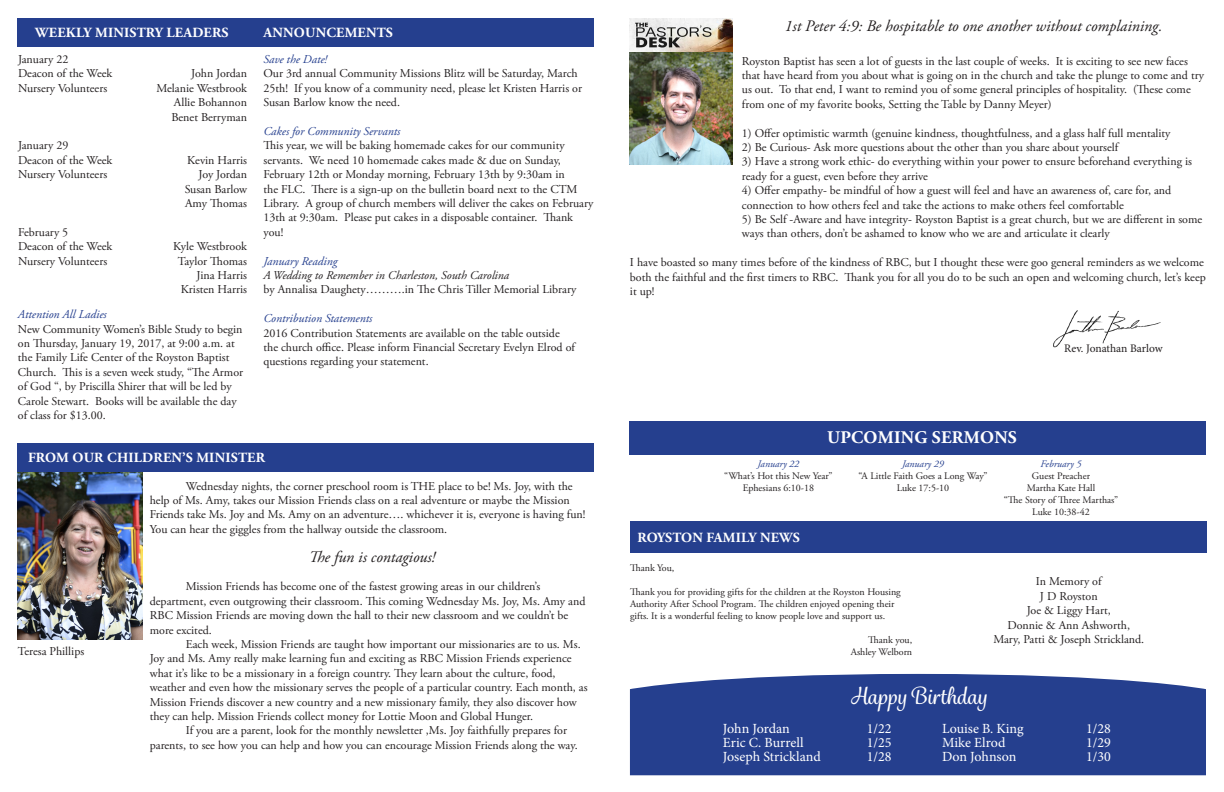
<style>
.page{position:relative;width:1224px;height:792px;background:#fff}
.page>*{position:absolute;margin:0;border:0;box-sizing:border-box;transform-origin:0 0}
.t1{font:500 23px "Grafolita Script";color:#fff}
.t2{font:700 17.7px "Adobe Garamond Pro";letter-spacing:.015em;color:#fff}
.t3{font:italic 16px "Adobe Garamond Pro";color:#231f20}
.t4{font:14px "Minion Pro";color:#fff}
.t5{font:700 14px "Adobe Garamond Pro";letter-spacing:.015em;color:#fff}
.t6{font:12px/14.4px "Adobe Garamond Pro";color:#231f20}
.t7{font:italic 12px "Adobe Garamond Pro";color:#253f8e}
.t8{font:11.5px "Minion Pro";letter-spacing:-.005em;color:#231f20}
.t9{font:10px/12px "Adobe Garamond Pro";color:#231f20}
.t10{font:italic 10px "Adobe Garamond Pro";color:#253f8e}
.s1{font-style:italic}
</style>
<div class="page">
<div style="left:18px;top:18px;width:576px;height:29px;background:#253f8e"></div>
<div style="left:18px;top:443px;width:576px;height:29px;background:#253f8e"></div>
<div style="left:630px;top:674px;width:576px;height:101px;background:#253f8e"></div>
<img style="left:630px;top:18px;width:103px;height:146px">
<div style="left:629px;top:421px;width:577px;height:34px;background:#253f8e"></div>
<div style="left:630px;top:521px;width:576px;height:31px;background:#253f8e"></div>
<img style="left:18px;top:472px;width:125px;height:167px">
<img style="left:1053px;top:310px;width:108px;height:38px">
<p class="t5" style="left:35px;top:24px;width:195px">WEEKLY MINISTRY LEADERS</p>
<p class="t5" style="left:264px;top:24px;width:131px">ANNOUNCEMENTS</p>
<p class="t6" style="left:18px;top:52px;width:52px">January 22</p>
<p class="t6" style="left:18px;top:67px;width:96px">Deacon of the Week</p>
<p class="t6" style="left:18px;top:81px;width:91px">Nursery Volunteers</p>
<p class="t6" style="left:18px;top:139px;width:52px">January 29</p>
<p class="t6" style="left:18px;top:153px;width:96px">Deacon of the Week</p>
<p class="t6" style="left:18px;top:168px;width:91px">Nursery Volunteers</p>
<p class="t6" style="left:18px;top:225px;width:52px">February 5</p>
<p class="t6" style="left:18px;top:240px;width:96px">Deacon of the Week</p>
<p class="t6" style="left:18px;top:254px;width:91px">Nursery Volunteers</p>
<p class="t6" style="left:191px;top:67px;width:57px">John Jordan</p>
<p class="t6" style="left:157px;top:81px;width:92px">Melanie Westbrook</p>
<p class="t6" style="left:174px;top:96px;width:75px">Allie Bohannon</p>
<p class="t6" style="left:171px;top:110px;width:77px">Benet Berryman</p>
<p class="t6" style="left:187px;top:153px;width:61px">Kevin Harris</p>
<p class="t6" style="left:199px;top:168px;width:50px">Joy Jordan</p>
<p class="t6" style="left:185px;top:182px;width:64px">Susan Barlow</p>
<p class="t6" style="left:185px;top:196px;width:63px">Amy Thomas</p>
<p class="t6" style="left:173px;top:240px;width:75px">Kyle Westbrook</p>
<p class="t6" style="left:178px;top:254px;width:71px">Taylor Thomas</p>
<p class="t6" style="left:197px;top:268px;width:52px">Jina Harris</p>
<p class="t6" style="left:181px;top:283px;width:68px">Kristen Harris</p>
<p class="t7" style="left:18px;top:307px;width:90px">Attention All Ladies</p>
<p class="t6" style="left:18px;top:322px;width:227px">New Community Women’s Bible Study to begin on Thursday, January 19, 2017, at 9:00 a.m. at the Family Life Center of the Royston Baptist Church. This is a seven week study, “The Armor of God “, by Priscilla Shirer that will be led by Carole Stewart. Books will be available the day of class for $13.00.</p>
<p class="t7" style="left:264px;top:52px;width:65px">Save the Date!</p>
<p class="t6" style="left:264px;top:67px;width:320px">Our 3rd annual Community Missions Blitz will be Saturday, March<br>25th! If you know of a community need, please let Kristen Harris or<br>Susan Barlow know the need.</p>
<p class="t7" style="left:264px;top:124px;width:138px">Cakes for Community Servants</p>
<p class="t6" style="left:264px;top:139px;width:332px">This year, we will be baking homemade cakes for our community servants. We need 10 homemade cakes made &amp; due on Sunday, February 12th or Monday morning, February 13th by 9:30am in<br>the FLC. There is a sign-up on the bulletin board next to the CTM Library. A group of church members will deliver the cakes on February 13th at 9:30am. Please put cakes in a disposable container. Thank you!</p>
<p class="t7" style="left:264px;top:254px;width:75px">January Reading</p>
<p class="t6" style="left:264px;top:268px;width:314px"><span class="s1">A Wedding to Remember in Charleston, South Carolina<br></span>by Annalisa Daughety……….in The Chris Tiller Memorial Library</p>
<p class="t7" style="left:264px;top:311px;width:110px">Contribution Statements</p>
<p class="t6" style="left:264px;top:326px;width:313px">2016 Contribution Statements are available on the table outside the church office. Please inform Financial Secretary Evelyn Elrod of questions regarding your statement.</p>
<p class="t3" style="left:784px;top:16px;width:379px">1st Peter 4:9: Be hospitable to one another without complaining.</p>
<p class="t6" style="left:742px;top:54px;width:464px">Royston Baptist has seen a lot of guests in the last couple of weeks. It is exciting to see new faces that have heard from you about what is going on in the church and take the plunge to come and try us out. To that end, I want to remind you of some general principles of hospitality. (These come from one of my favorite books, Setting the Table by Danny Meyer)</p>
<p class="t6" style="left:742px;top:126px;width:430px">1) Offer optimistic warmth (genuine kindness, thoughtfulness, and a glass half full mentality</p>
<p class="t6" style="left:742px;top:140px;width:378px">2) Be Curious- Ask more questions about the other than you share about yourself</p>
<p class="t6" style="left:742px;top:155px;width:452px">3) Have a strong work ethic- do everything within your power to ensure beforehand everything is ready for a guest, even before they arrive</p>
<p class="t6" style="left:742px;top:184px;width:431px">4) Offer empathy- be mindful of how a guest will feel and have an awareness of, care for, and connection to how others feel and take the actions to make others feel comfortable</p>
<p class="t6" style="left:742px;top:212px;width:462px">5) Be Self -Aware and have integrity- Royston Baptist is a great church, but we are different in some ways than others, don’t be ashamed to know who we are and articulate it clearly</p>
<p class="t6" style="left:630px;top:256px;width:577px">I have boasted so many times before of the kindness of RBC, but I thought these were goo general reminders as we welcome both the faithful and the first timers to RBC. Thank you for all you do to be such an open and welcoming church, let’s keep it up!</p>
<p class="t2" style="left:827px;top:428px;width:191px">UPCOMING SERMONS</p>
<p class="t8" style="left:1064px;top:340px;width:100px">Rev. Jonathan Barlow</p>
<p class="t5" style="left:28px;top:450px;width:238px">FROM OUR CHILDREN’S MINISTER</p>
<p class="t10" style="left:1041px;top:458px;width:42px">February 5</p>
<p class="t9" style="left:1032px;top:470px;width:60px">Guest Preacher</p>
<p class="t9" style="left:1027px;top:482px;width:70px">Martha Kate Hall</p>
<p class="t9" style="left:1004px;top:494px;width:116px">“The Story of Three Marthas”</p>
<p class="t9" style="left:1032px;top:506px;width:59px">Luke 10:38-42</p>
<p class="t10" style="left:758px;top:458px;width:43px">January 22</p>
<p class="t9" style="left:724px;top:470px;width:110px">“What’s Hot this New Year”</p>
<p class="t10" style="left:902px;top:458px;width:43px">January 29</p>
<p class="t9" style="left:858px;top:470px;width:130px">“A Little Faith Goes a Long Way”</p>
<p class="t9" style="left:897px;top:482px;width:54px">Luke 17:5-10</p>
<p class="t6" style="left:186px;top:479px;width:388px">Wednesday nights, the corner preschool room is THE place to be! Ms. Joy, with the</p>
<p class="t9" style="left:743px;top:482px;width:73px">Ephesians 6:10-18</p>
<p class="t6" style="left:150px;top:493px;width:437px">help of Ms. Amy, takes our Mission Friends class on a real adventure or maybe the Mission<br>Friends take Ms. Joy and Ms. Amy on an adventure…. whichever it is, everyone is having fun!<br>You can hear the giggles from the hallway outside the classroom.</p>
<p class="t3" style="left:309px;top:547px;width:128px">The fun is contagious!</p>
<p class="t6" style="left:150px;top:580px;width:437px;text-indent:36px">Mission Friends has become one of the fastest growing areas in our children’s department, even outgrowing their classroom. This coming Wednesday Ms. Joy, Ms. Amy and RBC Mission Friends are moving down the hall to their new classroom and we couldn’t be more excited.</p>
<p class="t6" style="left:150px;top:637px;width:439px;text-indent:36px">Each week, Mission Friends are taught how important our missionaries are to us. Ms.<br>Joy and Ms. Amy really make learning fun and exciting as RBC Mission Friends experience what it’s like to be a missionary in a foreign country. They learn about the culture, food, weather and even how the missionary serves the people of a particular country. Each month, as Mission Friends discover a new country and a new missionary family, they also discover how they can help. Mission Friends collect money for Lottie Moon and Global Hunger.</p>
<p class="t6" style="left:150px;top:724px;width:429px;text-indent:36px">If you are a parent, look for the monthly newsletter ,Ms. Joy faithfully prepares for parents, to see how you can help and how you can encourage Mission Friends along the way.</p>
<p class="t5" style="left:638px;top:529px;width:164px">ROYSTON FAMILY NEWS</p>
<p class="t9" style="left:630px;top:562px;width:46px">Thank You,</p>
<p class="t9" style="left:630px;top:586px;width:272px">Thank you for providing gifts for the children at the Royston Housing<br>Authority After School Program. The children enjoyed opening their gifts. It is a wonderful feeling to know people love and support us.</p>
<p class="t9" style="left:868px;top:634px;width:46px">Thank you,</p>
<p class="t9" style="left:851px;top:646px;width:63px">Ashley Welborn</p>
<p class="t6" style="left:1036px;top:575px;width:67px">In Memory of</p>
<p class="t6" style="left:1040px;top:589px;width:59px">J D Royston</p>
<p class="t6" style="left:1027px;top:604px;width:86px">Joe &amp; Liggy Hart,</p>
<p class="t6" style="left:1008px;top:618px;width:124px">Donnie &amp; Ann Ashworth,</p>
<p class="t6" style="left:993px;top:633px;width:152px">Mary, Patti &amp; Joseph Strickland.</p>
<p class="t6" style="left:18px;top:644px;width:68px">Teresa Phillips</p>
<p class="t1" style="left:850px;top:681px;width:138px">Happy Birthday</p>
<p class="t4" style="left:723px;top:719px;width:69px">John Jordan</p>
<p class="t4" style="left:867px;top:719px;width:26px">1/22</p>
<p class="t4" style="left:723px;top:733px;width:82px">Eric C. Burrell</p>
<p class="t4" style="left:867px;top:733px;width:26px">1/25</p>
<p class="t4" style="left:723px;top:747px;width:99px">Joseph Strickland</p>
<p class="t4" style="left:867px;top:747px;width:26px">1/28</p>
<p class="t4" style="left:942px;top:719px;width:83px">Louise B. King</p>
<p class="t4" style="left:1086px;top:719px;width:26px">1/28</p>
<p class="t4" style="left:942px;top:733px;width:65px">Mike Elrod</p>
<p class="t4" style="left:1086px;top:733px;width:26px">1/29</p>
<p class="t4" style="left:942px;top:747px;width:76px">Don Johnson</p>
<p class="t4" style="left:1086px;top:747px;width:26px">1/30</p>
</div>
